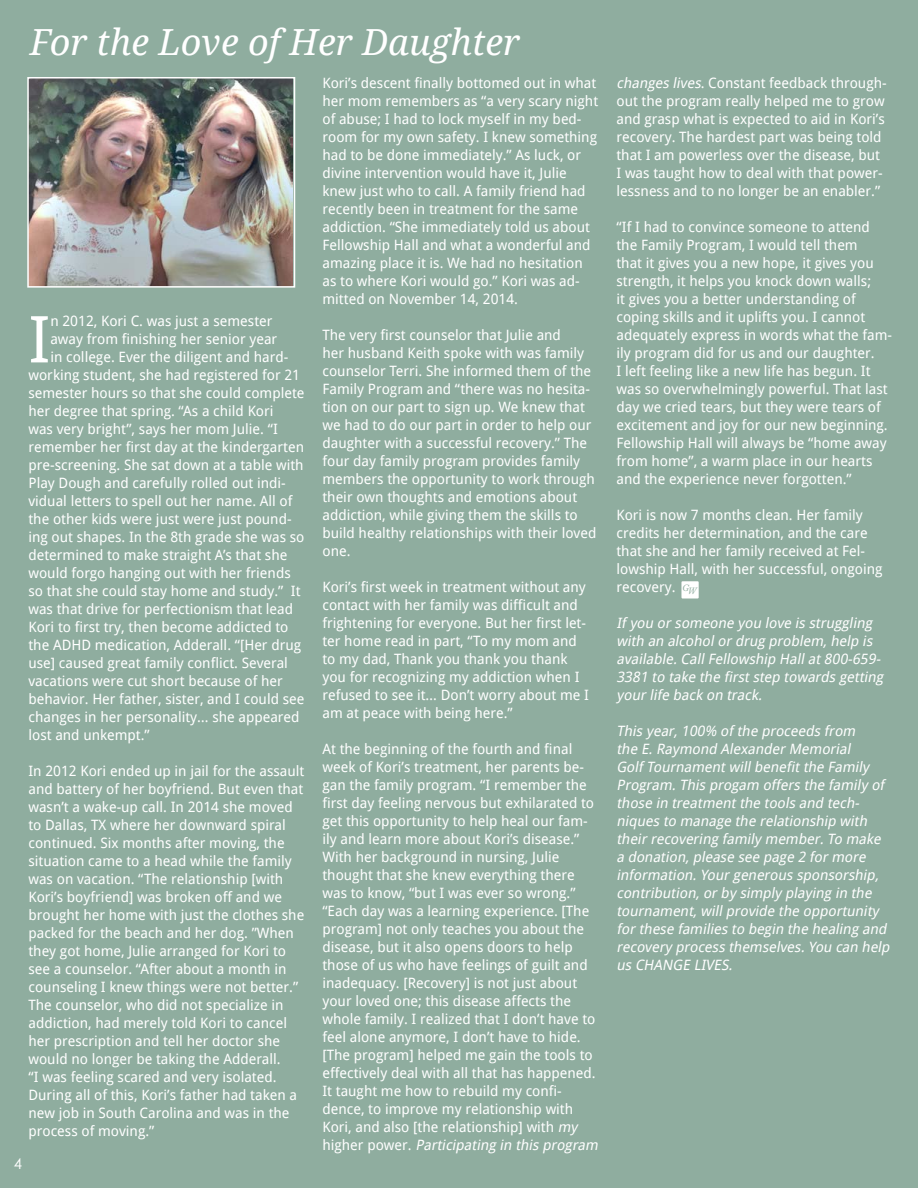
<style>
.page{position:relative;width:918px;height:1188px;background:#8fad9f}
.page>*{position:absolute;margin:0;border:0;box-sizing:border-box;transform-origin:0 0}
.t1{font:64.65px "Droid Sans";color:#fff}
.t2{font:italic 36px "Droid Serif";color:#fff}
.t3{font:15px "Century Gothic";color:#fff}
.t4{font:14.25px/18px "Droid Sans";color:#fff}
.t5{font:italic 14.25px/18px "Droid Sans";color:#fff}
.t6{font:italic 9.6px "Adobe Caslon Pro";color:#8fad9f}
.s1{font-style:italic}
</style>
<div class="page">
<img style="left:30px;top:80px;width:262px;height:205px">
<div style="left:27px;top:77px;width:268px;height:211px;border:2px solid #fff"></div>
<div style="left:681px;top:581px;width:18px;height:17px;background:#fff"></div>
<h2 class="t2" style="left:30px;top:21px;width:492px">For the Love of Her Daughter</h2>
<h1 class="t1" style="left:28px;top:295px;width:23px">I</h1>
<p class="t4" style="left:50px;top:312px;width:224px">n 2012, Kori C. was just a semester</p>
<p class="t4" style="left:50px;top:330px;width:228px">away from finishing her senior year</p>
<p class="t4" style="left:50px;top:348px;width:240px">in college. Ever the diligent and hard-</p>
<p class="t4" style="left:28px;top:366px;width:273px">working student, she had registered for 21</p>
<p class="t4" style="left:28px;top:384px;width:278px">semester hours so that she could complete</p>
<p class="t4" style="left:28px;top:402px;width:247px">her degree that spring. “As a child Kori</p>
<p class="t4" style="left:28px;top:420px;width:251px">was very bright”, says her mom Julie. “I</p>
<p class="t4" style="left:28px;top:438px;width:277px">remember her first day at the kindergarten</p>
<p class="t4" style="left:28px;top:456px;width:277px">pre-screening. She sat down at a table with</p>
<p class="t4" style="left:28px;top:474px;width:259px">Play Dough and carefully rolled out indi-</p>
<p class="t4" style="left:28px;top:492px;width:266px">vidual letters to spell out her name. All of</p>
<p class="t4" style="left:28px;top:510px;width:265px">the other kids were just were just pound-</p>
<p class="t4" style="left:28px;top:528px;width:278px">ing out shapes. In the 8th grade she was so</p>
<p class="t4" style="left:28px;top:546px;width:260px">determined to make straight A’s that she</p>
<p class="t4" style="left:28px;top:564px;width:264px">would forgo hanging out with her friends</p>
<p class="t4" style="left:28px;top:582px;width:274px">so that she could stay home and study.” It</p>
<p class="t4" style="left:28px;top:600px;width:266px">was that drive for perfectionism that lead</p>
<p class="t4" style="left:28px;top:618px;width:262px">Kori to first try, then become addicted to</p>
<p class="t4" style="left:28px;top:636px;width:274px">the ADHD medication, Adderall. “[Her drug</p>
<p class="t4" style="left:28px;top:654px;width:261px">use] caused great family conflict. Several</p>
<p class="t4" style="left:28px;top:672px;width:256px">vacations were cut short because of her</p>
<p class="t4" style="left:28px;top:690px;width:277px">behavior. Her father, sister, and I could see</p>
<p class="t4" style="left:28px;top:708px;width:273px">changes in her personality… she appeared</p>
<p class="t4" style="left:28px;top:726px;width:123px">lost and unkempt.”</p>
<p class="t4" style="left:28px;top:762px;width:277px">In 2012 Kori ended up in jail for the assault and battery of her boyfriend. But even that wasn’t a wake-up call. In 2014 she moved to Dallas, TX where her downward spiral continued. Six months after moving, the situation came to a head while the family was on vacation. “The relationship [with Kori’s boyfriend] was broken off and we brought her home with just the clothes she packed for the beach and her dog. ”When they got home, Julie arranged for Kori to see a counselor. “After about a month in counseling I knew things were not better.” The counselor, who did not specialize in addiction, had merely told Kori to cancel her prescription and tell her doctor she would no longer be taking the Adderall.<br>“I was feeling scared and very isolated.<br>During all of this, Kori’s father had taken a new job in South Carolina and was in the process of moving.”</p>
<p class="t3" style="left:14px;top:1153px;width:10px">4</p>
<p class="t4" style="left:322px;top:73px;width:277px">Kori’s descent finally bottomed out in what her mom remembers as “a very scary night of abuse; I had to lock myself in my bed&shy;room for my own safety. I knew something had to be done immediately.” As luck, or divine intervention would have it, Julie knew just who to call. A family friend had recently been in treatment for the same addiction. “She immediately told us about Fellowship Hall and what a wonderful and amazing place it is. We had no hesitation as to where Kori would go.” Kori was ad&shy;mitted on November 14, 2014.</p>
<p class="t4" style="left:322px;top:325px;width:275px">The very first counselor that Julie and<br>her husband Keith spoke with was family counselor Terri. She informed them of the Family Program and “there was no hesita&shy;tion on our part to sign up. We knew that we had to do our part in order to help our daughter with a successful recovery.” The four day family program provides family members the opportunity to work through their own thoughts and emotions about addiction, while giving them the skills to build healthy relationships with their loved one.</p>
<p class="t4" style="left:322px;top:577px;width:268px">Kori’s first week in treatment without any contact with her family was difficult and frightening for everyone. But her first let&shy;ter home read in part, “To my mom and to my dad, Thank you thank you thank you for recognizing my addiction when I refused to see it… Don’t worry about me I am at peace with being here.”</p>
<p class="t4" style="left:322px;top:739px;width:280px">At the beginning of the fourth and final week of Kori’s treatment, her parents be&shy;gan the family program. “I remember the first day feeling nervous but exhilarated to get this opportunity to help heal our fam&shy;ily and learn more about Kori’s disease.” With her background in nursing, Julie thought that she knew everything there was to know, “but I was ever so wrong.” “Each day was a learning experience. [The program] not only teaches you about the disease, but it also opens doors to help those of us who have feelings of guilt and inadequacy. [Recovery] is not just about your loved one; this disease affects the whole family. I realized that I don’t have to feel alone anymore, I don’t have to hide. [The program] helped me gain the tools to effectively deal with all that has happened.<br>It taught me how to rebuild my confi&shy;dence, to improve my relationship with Kori, and also [the relationship] with <span class="s1">my<br></span>h i g h e r p o w e r . <span class="s1">Participating in this program</span></p>
<p class="t4" style="left:616px;top:73px;width:272px"><span class="s1">changes lives</span>. Constant feedback through&shy;out the program really helped me to grow and grasp what is expected to aid in Kori’s recovery. The hardest part was being told that I am powerless over the disease, but I was taught how to deal with that power&shy;lessness and to no longer be an enabler.”</p>
<p class="t4" style="left:616px;top:217px;width:277px">“If I had to convince someone to attend the Family Program, I would tell them<br>that it gives you a new hope, it gives you strength, it helps you knock down walls;<br>it gives you a better understanding of coping skills and it uplifts you. I cannot adequately express in words what the fam&shy;ily program did for us and our daughter.<br>I left feeling like a new life has begun. It was so overwhelmingly powerful. That last day we cried tears, but they were tears of excitement and joy for our new beginning.<br>Fellowship Hall will always be “home away from home”, a warm place in our hearts and the experience never forgotten.”</p>
<p class="t4" style="left:616px;top:505px;width:268px">Kori is now 7 months clean. Her family credits her determination, and the care that she and her family received at Fel&shy;lowship Hall, with her successful, ongoing recovery.</p>
<p class="t5" style="left:616px;top:613px;width:272px">Ifyou orsomeone you love is struggling with an alcoholordrug problem,help is available.CallFellowship Hallat800-659- 3381 to take the firststep towards getting yourlife back on track.</p>
<p class="t5" style="left:616px;top:721px;width:278px">This year,100% ofthe proceeds from<br>the E.Raymond AlexanderMemorial<br>Golf Tournamentwillbenefitthe Family Program.This progam offers the family of those in treatmentthe tools and tech&shy;niques to manage the relationship with theirrecovering family member.To make a donation,please see page 2 formore information.Yourgenerous sponsorship, contribution,orby simply playing in the tournament,willprovide the opportunity forthese families to begin the healing and recovery process themselves.You can help us CHANGE LIVES.</p>
<p class="t6" style="left:682px;top:584px;width:16px">GW</p>
</div>
